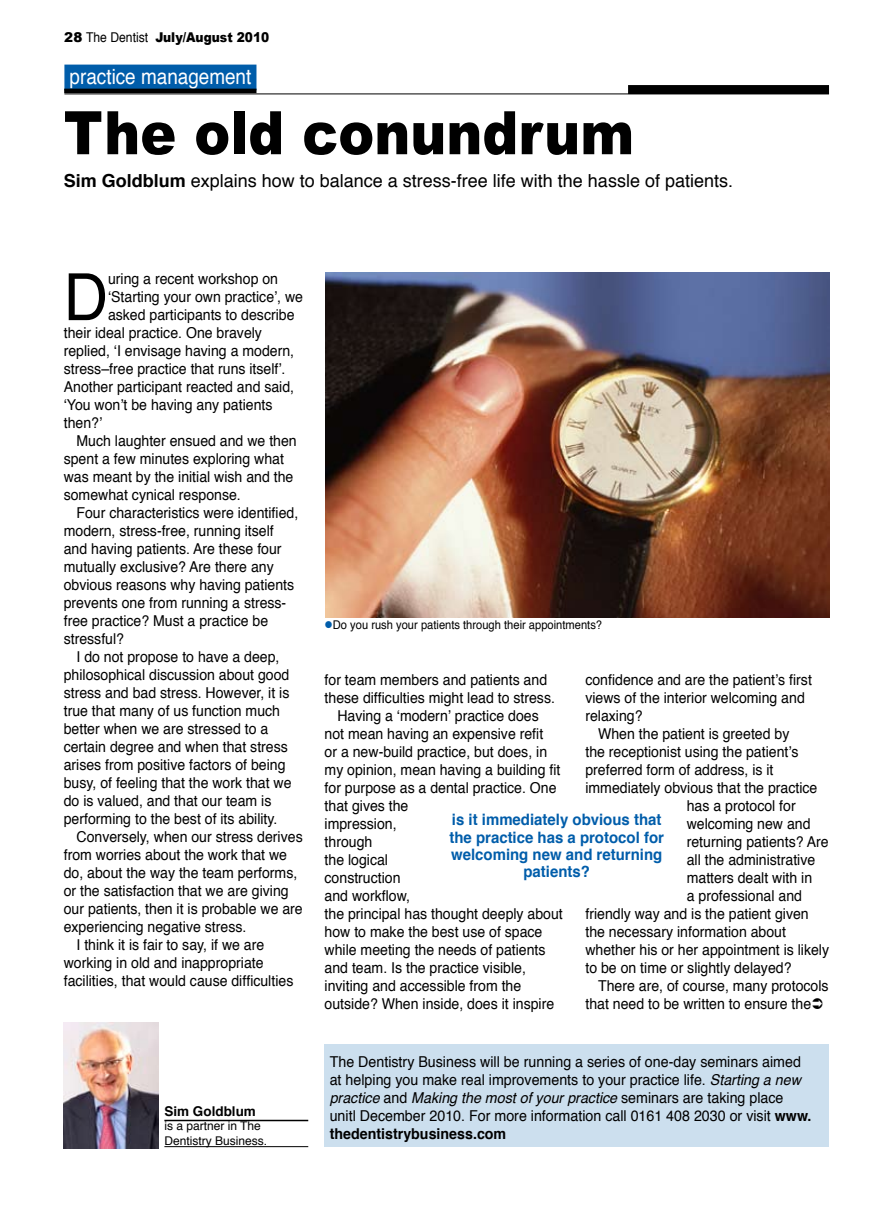
<style>
.page{position:relative;width:893px;height:1212px;background:#fff}
.page>*{position:absolute;margin:0;border:0;box-sizing:border-box;transform-origin:0 0}
.t1{font:65.25px "Helvetica";color:#000;scale:.94 1}
.t2{font:900 60px "Arial";color:#000;scale:.9 1}
.t3{font:21px "Helvetica";color:#fff;scale:.9 1}
.t4{font:18px "Helvetica";color:#000}
.t5{font:700 15.75px/17.2px "Helvetica";color:#005daa;text-align:center;scale:.95 1}
.t6{font:15px "Helvetica";color:#000;scale:.94 1}
.t7{font:15px/18px "Helvetica";color:#000;scale:.95 1}
.t8{font:900 13.5px "Arial";color:#000}
.t9{font:700 13.5px "Helvetica";color:#000}
.t10{font:12px "Helvetica";color:#000;scale:.93 1}
.t11{font:12px/14.4px "Helvetica";color:#000}
.s1{font-family:"Helvetica";font-weight:400}
.s2{color:#005daa}
.s3{font-weight:700}
.s4{font-style:italic}
</style>
<div class="page">
<div style="left:64px;top:65px;width:192px;height:25px;background:#005daa;border:2px solid #005daa"></div>
<hr style="left:64px;top:94px;width:765px;height:1px;background:#000">
<div style="left:628px;top:85px;width:201px;height:9px;background:#000"></div>
<hr style="left:64px;top:89px;width:192px;height:4px;background:#000">
<img style="left:325px;top:273px;width:504px;height:344px">
<div style="left:325px;top:1045px;width:504px;height:102px;background:#ccdfee"></div>
<img style="left:64px;top:1022px;width:95px;height:126px">
<hr style="left:164px;top:1120px;width:144px;height:1px;background:#000">
<hr style="left:164px;top:1146px;width:144px;height:1px;background:#000">
<p class="t8" style="left:64px;top:28px;width:206px">28 <span class="s1">The Dentist</span> July/August 2010</p>
<h3 class="t3" style="left:64px;top:60px;width:215px"><span class="s2">.</span>practice management<span class="s2">.</span></h3>
<h2 class="t2" style="left:64px;top:89px;width:635px">The old conundrum</h2>
<p class="t4" style="left:64px;top:167px;width:671px"><span class="s3">Sim Goldblum</span> explains how to balance a stress-free life with the hassle of patients.</p>
<h1 class="t1" style="left:64px;top:247px;width:49px">D</h1>
<p class="t6" style="left:108px;top:267px;width:182px">uring a recent workshop on</p>
<p class="t6" style="left:108px;top:285px;width:209px">‘Starting your own practice’, we</p>
<p class="t6" style="left:108px;top:303px;width:200px">asked participants to describe</p>
<p class="t6" style="left:64px;top:321px;width:212px">their ideal practice. One bravely</p>
<p class="t6" style="left:64px;top:339px;width:247px">replied, ‘I envisage having a modern,</p>
<p class="t6" style="left:64px;top:357px;width:237px">stress–free practice that runs itself’.</p>
<p class="t6" style="left:64px;top:375px;width:247px">Another participant reacted and said,</p>
<p class="t6" style="left:64px;top:393px;width:224px">‘You won’t be having any patients</p>
<p class="t6" style="left:64px;top:411px;width:42px">then?’</p>
<p class="t6" style="left:77px;top:429px;width:236px">Much laughter ensued and we then</p>
<p class="t6" style="left:64px;top:447px;width:236px">spent a few minutes exploring what</p>
<p class="t6" style="left:64px;top:465px;width:246px">was meant by the initial wish and the</p>
<p class="t6" style="left:64px;top:483px;width:190px">somewhat cynical response.</p>
<p class="t6" style="left:77px;top:501px;width:237px">Four characteristics were identified,</p>
<p class="t6" style="left:64px;top:519px;width:225px">modern, stress-free, running itself</p>
<p class="t6" style="left:64px;top:537px;width:233px">and having patients. Are these four</p>
<p class="t6" style="left:64px;top:555px;width:225px">mutually exclusive? Are there any</p>
<p class="t6" style="left:64px;top:573px;width:247px">obvious reasons why having patients</p>
<p class="t6" style="left:64px;top:591px;width:238px">prevents one from running a stress-</p>
<p class="t6" style="left:64px;top:609px;width:219px">free practice? Must a practice be</p>
<p class="t6" style="left:64px;top:627px;width:66px">stressful?</p>
<p class="t6" style="left:77px;top:645px;width:217px">I do not propose to have a deep,</p>
<p class="t6" style="left:64px;top:663px;width:242px">philosophical discussion about good</p>
<p class="t6" style="left:64px;top:681px;width:242px">stress and bad stress. However, it is</p>
<p class="t6" style="left:64px;top:699px;width:232px">true that many of us function much</p>
<p class="t6" style="left:64px;top:717px;width:219px">better when we are stressed to a</p>
<p class="t6" style="left:64px;top:735px;width:240px">certain degree and when that stress</p>
<p class="t6" style="left:64px;top:753px;width:237px">arises from positive factors of being</p>
<p class="t6" style="left:64px;top:771px;width:244px">busy, of feeling that the work that we</p>
<p class="t6" style="left:64px;top:789px;width:222px">do is valued, and that our team is</p>
<p class="t6" style="left:64px;top:807px;width:229px">performing to the best of its ability.</p>
<p class="t6" style="left:77px;top:825px;width:242px">Conversely, when our stress derives</p>
<p class="t6" style="left:64px;top:843px;width:239px">from worries about the work that we</p>
<p class="t6" style="left:64px;top:861px;width:250px">do, about the way the team performs,</p>
<p class="t6" style="left:64px;top:879px;width:241px">or the satisfaction that we are giving</p>
<p class="t6" style="left:64px;top:897px;width:256px">our patients, then it is probable we are</p>
<p class="t6" style="left:64px;top:915px;width:196px">experiencing negative stress.</p>
<p class="t6" style="left:77px;top:933px;width:201px">I think it is fair to say, if we are</p>
<p class="t6" style="left:64px;top:951px;width:214px">working in old and inappropriate</p>
<p class="t6" style="left:64px;top:969px;width:246px">facilities, that would cause difficulties</p>
<p class="t9" style="left:164px;top:1100px;width:93px">Sim Goldblum</p>
<p class="t11" style="left:164px;top:1119px;width:104px">is a partner in The<br>Dentistry Business.</p>
<p class="t10" style="left:325px;top:616px;width:300px"><span class="s2">●</span>Do you rush your patients through their appointments?</p>
<p class="t6" style="left:585px;top:668px;width:242px">confidence and are the patient’s first</p>
<p class="t6" style="left:585px;top:686px;width:235px">views of the interior welcoming and</p>
<p class="t6" style="left:585px;top:704px;width:62px">relaxing?</p>
<p class="t6" style="left:598px;top:722px;width:205px">When the patient is greeted by</p>
<p class="t6" style="left:585px;top:740px;width:228px">the receptionist using the patient’s</p>
<p class="t6" style="left:585px;top:758px;width:202px">preferred form of address, is it</p>
<p class="t6" style="left:585px;top:776px;width:248px">immediately obvious that the practice</p>
<p class="t6" style="left:687px;top:794px;width:117px">has a protocol for</p>
<p class="t6" style="left:687px;top:812px;width:133px">welcoming new and</p>
<p class="t6" style="left:687px;top:830px;width:152px">returning patients? Are</p>
<p class="t6" style="left:687px;top:848px;width:138px">all the administrative</p>
<p class="t6" style="left:687px;top:866px;width:135px">matters dealt with in</p>
<p class="t6" style="left:687px;top:884px;width:124px">a professional and</p>
<p class="t6" style="left:585px;top:902px;width:239px">friendly way and is the patient given</p>
<p class="t6" style="left:585px;top:920px;width:215px">the necessary information about</p>
<p class="t6" style="left:585px;top:938px;width:261px">whether his or her appointment is likely</p>
<p class="t6" style="left:585px;top:956px;width:221px">to be on time or slightly delayed?</p>
<p class="t6" style="left:598px;top:974px;width:247px">There are, of course, many protocols</p>
<p class="t6" style="left:585px;top:992px;width:242px">that need to be written to ensure the</p>
<p class="t6" style="left:325px;top:668px;width:238px">for team members and patients and</p>
<p class="t6" style="left:325px;top:686px;width:247px">these difficulties might lead to stress.</p>
<p class="t6" style="left:337px;top:704px;width:216px">Having a ‘modern’ practice does</p>
<p class="t6" style="left:325px;top:722px;width:234px">not mean having an expensive refit</p>
<p class="t6" style="left:325px;top:740px;width:238px">or a new-build practice, but does, in</p>
<p class="t6" style="left:325px;top:758px;width:252px">my opinion, mean having a building fit</p>
<p class="t6" style="left:325px;top:776px;width:248px">for purpose as a dental practice. One</p>
<p class="t6" style="left:325px;top:794px;width:91px">that gives the</p>
<p class="t6" style="left:325px;top:812px;width:78px">impression,</p>
<p class="t6" style="left:325px;top:830px;width:52px">through</p>
<p class="t6" style="left:325px;top:848px;width:69px">the logical</p>
<p class="t6" style="left:325px;top:866px;width:82px">construction</p>
<p class="t6" style="left:325px;top:884px;width:92px">and workflow,</p>
<p class="t6" style="left:325px;top:902px;width:255px">the principal has thought deeply about</p>
<p class="t6" style="left:325px;top:920px;width:233px">how to make the best use of space</p>
<p class="t6" style="left:325px;top:938px;width:237px">while meeting the needs of patients</p>
<p class="t6" style="left:325px;top:956px;width:216px">and team. Is the practice visible,</p>
<p class="t6" style="left:325px;top:974px;width:211px">inviting and accessible from the</p>
<p class="t6" style="left:325px;top:992px;width:246px">outside? When inside, does it inspire</p>
<p class="t5" style="left:449px;top:811px;width:227px">is it immediately obvious that the practice has a protocol for welcoming new and returning patients?</p>
<p class="t7" style="left:330px;top:1053px;width:509px">The Dentistry Business will be running a series of one-day seminars aimed at helping you make real improvements to your practice life. <span class="s4">Starting a new practice</span> and <span class="s4">Making the most of your practice</span> seminars are taking place unitl December 2010. For more information call 0161 408 2030 or visit <span class="s3">www. thedentistrybusiness.com</span></p>
</div>
